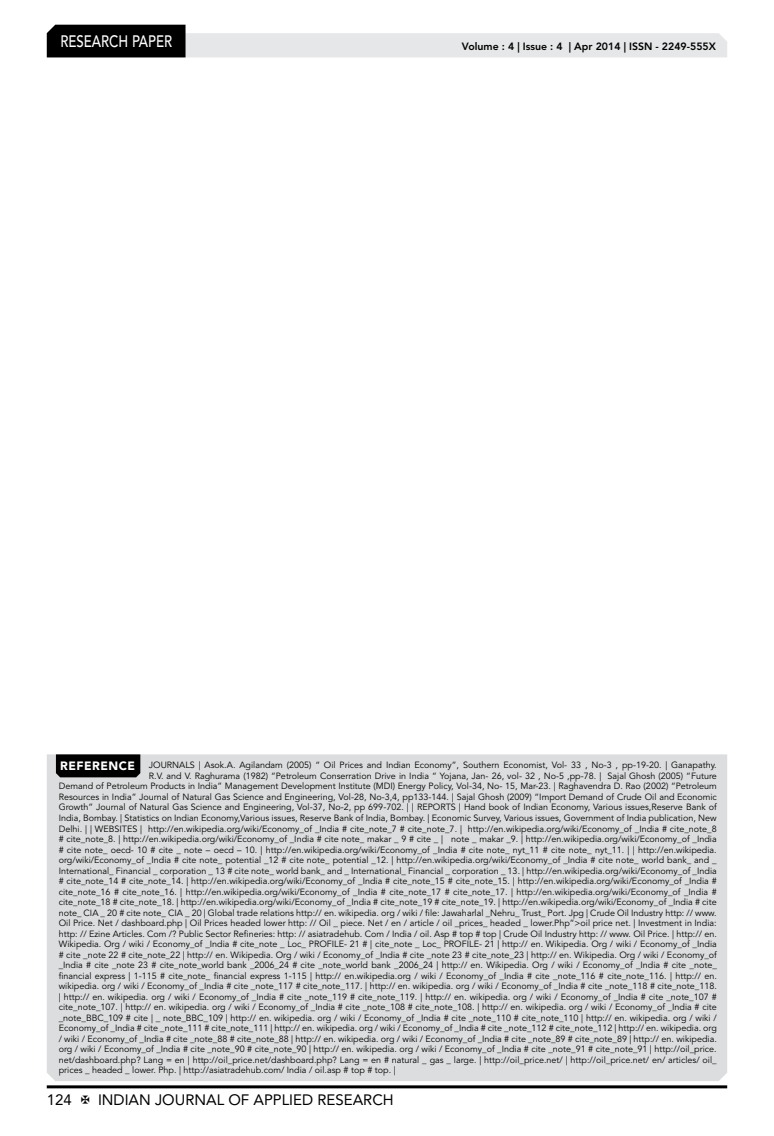
<style>
.page{position:relative;width:774px;height:1136px;background:#fff}
.page>*{position:absolute;margin:0;border:0;box-sizing:border-box;transform-origin:0 0}
.t1{font:500 16.5px "Avenir LT Std";color:#fff;scale:.8 1}
.t2{font:15px "Avenir LT Std";color:#000}
.t3{font:800 10.5px "Avenir LT Std";color:#000}
.t4{font:9px "Avenir LT Std";color:#000}
.s1{font-weight:900;font-size:12px;color:#fff}
</style>
<div class="page">
<hr style="left:47px;top:1085px;width:680px;height:3px;background:#000">
<svg style="left:47px;top:25px;width:680px;height:32px"></svg>
<div style="left:47px;top:754px;width:680px;height:326px;background:#dcddde"></div>
<div style="left:56px;top:754px;width:84px;height:23px;background:#000"></div>
<h1 class="t1" style="left:60px;top:32px;width:139px">RESEARCH PAPER</h1>
<p class="t3" style="left:462px;top:41px;width:255px">Volume : 4 | Issue : 4 | Apr 2014 | ISSN - 2249-555X</p>
<p class="t4" style="left:60px;top:760px;width:658px"><span class="s1">REFERENCE</span> JOURNALS | Asok.A. Agilandam (2005) “ Oil Prices and Indian Economy”, Southern Economist, Vol- 33 , No-3 , pp-19-20. | Ganapathy.</p>
<p class="t4" style="left:149px;top:770px;width:569px">R.V. and V. Raghurama (1982) “Petroleum Conserration Drive in India “ Yojana, Jan- 26, vol- 32 , No-5 ,pp-78. | Sajal Ghosh (2005) “Future</p>
<p class="t4" style="left:59px;top:781px;width:660px">Demand of Petroleum Products in India” Management Development Institute (MDI) Energy Policy, Vol-34, No- 15, Mar-23. | Raghavendra D. Rao (2002) “Petroleum</p>
<p class="t4" style="left:59px;top:791px;width:660px">Resources in India” Journal of Natural Gas Science and Engineering, Vol-28, No-3,4, pp133-144. | Sajal Ghosh (2009) “Import Demand of Crude Oil and Economic</p>
<p class="t4" style="left:59px;top:802px;width:659px">Growth” Journal of Natural Gas Science and Engineering, Vol-37, No-2, pp 699-702. | | REPORTS | Hand book of Indian Economy, Various issues,Reserve Bank of</p>
<p class="t4" style="left:59px;top:812px;width:659px">India, Bombay. | Statistics on Indian Economy,Various issues, Reserve Bank of India, Bombay. | Economic Survey, Various issues, Government of India publication, New</p>
<p class="t4" style="left:59px;top:823px;width:659px">Delhi. | | WEBSITES | http://en.wikipedia.org/wiki/Economy_of _India # cite_note_7 # cite_note_7. | http://en.wikipedia.org/wiki/Economy_of _India # cite_note_8</p>
<p class="t4" style="left:59px;top:833px;width:659px"># cite_note_8. | http://en.wikipedia.org/wiki/Economy_of _India # cite note_ makar _ 9 # cite _ | note _ makar _9. | http://en.wikipedia.org/wiki/Economy_of _India</p>
<p class="t4" style="left:59px;top:844px;width:660px"># cite note_ oecd- 10 # cite _ note – oecd – 10. | http://en.wikipedia.org/wiki/Economy_of _India # cite note_ nyt_11 # cite note_ nyt_11. | | http://en.wikipedia.</p>
<p class="t4" style="left:59px;top:854px;width:660px">org/wiki/Economy_of _India # cite note_ potential _12 # cite note_ potential _12. | http://en.wikipedia.org/wiki/Economy_of _India # cite note_ world bank_ and _</p>
<p class="t4" style="left:59px;top:865px;width:660px">International_ Financial _ corporation _ 13 # cite note_ world bank_ and _ International_ Financial _ corporation _ 13. | http://en.wikipedia.org/wiki/Economy_of _India</p>
<p class="t4" style="left:59px;top:875px;width:660px"># cite_note_14 # cite_note_14. | http://en.wikipedia.org/wiki/Economy_of _India # cite_note_15 # cite_note_15. | http://en.wikipedia.org/wiki/Economy_of _India #</p>
<p class="t4" style="left:59px;top:886px;width:659px">cite_note_16 # cite_note_16. | http://en.wikipedia.org/wiki/Economy_of _India # cite_note_17 # cite_note_17. | http://en.wikipedia.org/wiki/Economy_of _India #</p>
<p class="t4" style="left:59px;top:896px;width:660px">cite_note_18 # cite_note_18. | http://en.wikipedia.org/wiki/Economy_of _India # cite_note_19 # cite_note_19. | http://en.wikipedia.org/wiki/Economy_of _India # cite</p>
<p class="t4" style="left:59px;top:907px;width:659px">note_ CIA _ 20 # cite note_ CIA _ 20 | Global trade relations http:// en. wikipedia. org / wiki / file: Jawaharlal _Nehru_ Trust_ Port. Jpg | Crude Oil Industry http: // www.</p>
<p class="t4" style="left:59px;top:917px;width:660px">Oil Price. Net / dashboard.php | Oil Prices headed lower http: // Oil _ piece. Net / en / article / oil _prices_ headed _ lower.Php”&gt;oil price net. | Investment in India:</p>
<p class="t4" style="left:59px;top:928px;width:660px">http: // Ezine Articles. Com /? Public Sector Refineries: http: // asiatradehub. Com / India / oil. Asp # top # top | Crude Oil Industry http: // www. Oil Price. | http:// en.</p>
<p class="t4" style="left:59px;top:938px;width:660px">Wikipedia. Org / wiki / Economy_of _India # cite_note _ Loc_ PROFILE- 21 # | cite_note _ Loc_ PROFILE- 21 | http:// en. Wikipedia. Org / wiki / Economy_of _India</p>
<p class="t4" style="left:59px;top:949px;width:660px"># cite _note 22 # cite_note_22 | http:// en. Wikipedia. Org / wiki / Economy_of _India # cite _note 23 # cite_note_23 | http:// en. Wikipedia. Org / wiki / Economy_of</p>
<p class="t4" style="left:59px;top:959px;width:660px">_India # cite _note 23 # cite_note_world bank _2006_24 # cite _note_world bank _2006_24 | http:// en. Wikipedia. Org / wiki / Economy_of _India # cite _note_</p>
<p class="t4" style="left:59px;top:970px;width:660px">financial express | 1-115 # cite_note_ financial express 1-115 | http:// en.wikipedia.org / wiki / Economy_of _India # cite _note_116 # cite_note_116. | http:// en.</p>
<p class="t4" style="left:59px;top:980px;width:660px">wikipedia. org / wiki / Economy_of _India # cite _note_117 # cite_note_117. | http:// en. wikipedia. org / wiki / Economy_of _India # cite _note_118 # cite_note_118.</p>
<p class="t4" style="left:59px;top:991px;width:660px">| http:// en. wikipedia. org / wiki / Economy_of _India # cite _note_119 # cite_note_119. | http:// en. wikipedia. org / wiki / Economy_of _India # cite _note_107 #</p>
<p class="t4" style="left:59px;top:1001px;width:660px">cite_note_107. | http:// en. wikipedia. org / wiki / Economy_of _India # cite _note_108 # cite_note_108. | http:// en. wikipedia. org / wiki / Economy_of _India # cite</p>
<p class="t4" style="left:59px;top:1012px;width:660px">_note_BBC_109 # cite | _ note_BBC_109 | http:// en. wikipedia. org / wiki / Economy_of _India # cite _note_110 # cite_note_110 | http:// en. wikipedia. org / wiki /</p>
<p class="t4" style="left:59px;top:1022px;width:660px">Economy_of _India # cite _note_111 # cite_note_111 | http:// en. wikipedia. org / wiki / Economy_of _India # cite _note_112 # cite_note_112 | http:// en. wikipedia. org</p>
<p class="t4" style="left:59px;top:1033px;width:660px">/ wiki / Economy_of _India # cite _note_88 # cite_note_88 | http:// en. wikipedia. org / wiki / Economy_of _India # cite _note_89 # cite_note_89 | http:// en. wikipedia.</p>
<p class="t4" style="left:59px;top:1043px;width:659px">org / wiki / Economy_of _India # cite _note_90 # cite_note_90 | http:// en. wikipedia. org / wiki / Economy_of _India # cite _note_91 # cite_note_91 | http://oil_price.</p>
<p class="t4" style="left:59px;top:1054px;width:660px">net/dashboard.php? Lang = en | http://oil_price.net/dashboard.php? Lang = en # natural _ gas _ large. | http://oil_price.net/ | http://oil_price.net/ en/ articles/ oil_</p>
<p class="t4" style="left:59px;top:1064px;width:339px">prices _ headed _ lower. Php. | http://asiatradehub.com/ India / oil.asp # top # top. |</p>
<h2 class="t2" style="left:47px;top:1090px;width:27px">124</h2>
<h2 class="t2" style="left:98px;top:1090px;width:297px">INDIAN JOURNAL OF APPLIED RESEARCH</h2>
</div>
